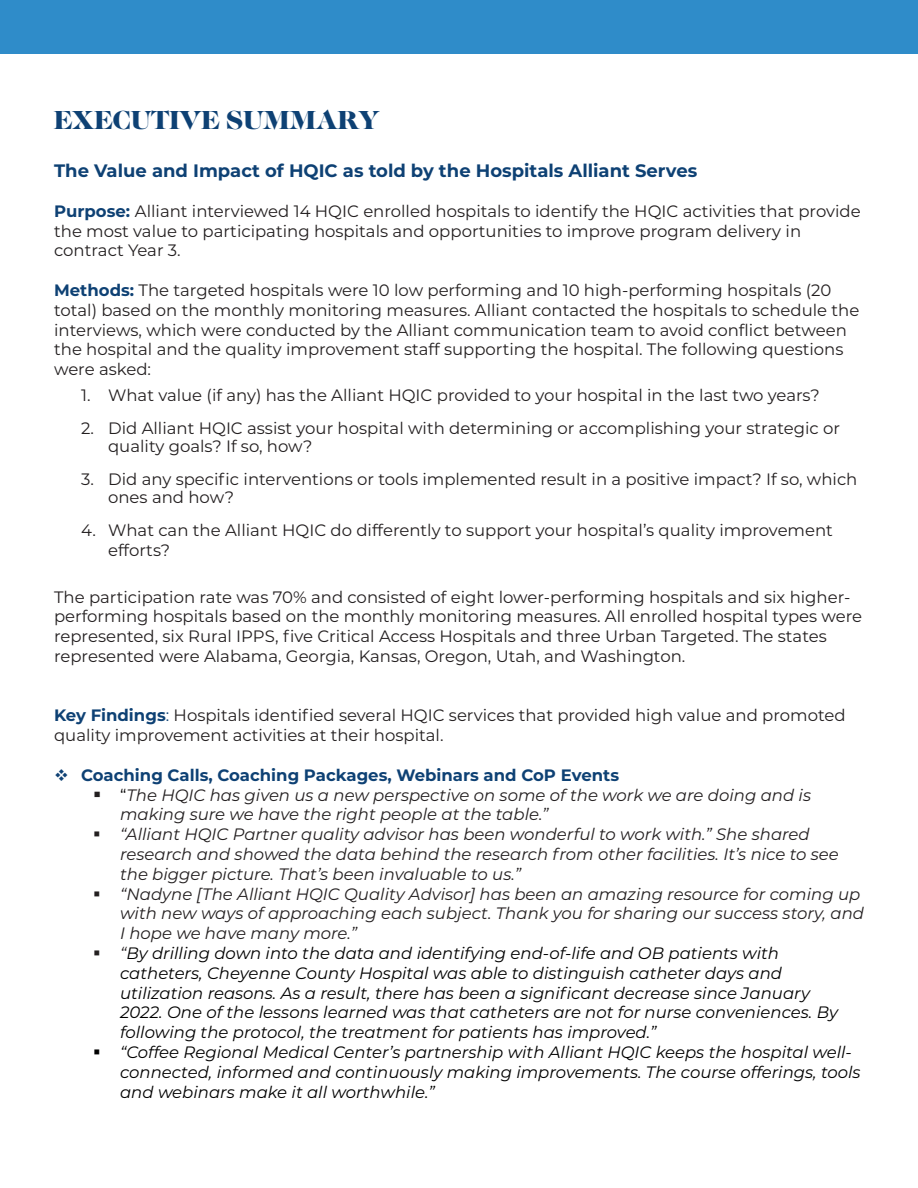
<style>
.page{position:relative;width:918px;height:1188px;background:#fff}
.page>*{position:absolute;margin:0;border:0;box-sizing:border-box;transform-origin:0 0}
.t1{font:27px "Caslon Gra D";color:#0e4174}
.t2{font:700 18px "Montserrat";color:#0e4174}
.t3{font:16.5px/19.8px "Montserrat";color:#231f20}
.t4{font:italic 16.5px/19.8px "Montserrat";color:#000}
.t5{font:italic 16.5px/19.8px "Montserrat";color:#231f20}
.t6{font:700 16.5px "Montserrat";color:#0e4174}
.s1{font-weight:700;color:#0e4174}
.s2{color:#0e4174}
.s3{font-style:normal;color:#000}
.s4{color:#231f20}
</style>
<div class="page">
<div style="left:0;top:0;width:918px;height:54px;background:#2f8cc9"></div>
<p class="t1" style="left:54px;top:104px;width:327px">EXECUTIVE SUMMARY</p>
<p class="t2" style="left:54px;top:158px;width:645px">The Value and Impact of HQIC as told by the Hospitals Alliant Serves</p>
<p class="t3" style="left:54px;top:201px;width:808px"><span class="s1">Purpose:</span> Alliant interviewed 14 HQIC enrolled hospitals to identify the HQIC activities that provide the most value to participating hospitals and opportunities to improve program delivery in contract Year 3.</p>
<p class="t3" style="left:54px;top:280px;width:807px"><span class="s1">Methods:</span> The targeted hospitals were 10 low performing and 10 high-performing hospitals (20 total) based on the monthly monitoring measures. Alliant contacted the hospitals to schedule the interviews, which were conducted by the Alliant communication team to avoid conflict between the hospital and the quality improvement staff supporting the hospital. The following questions were asked:</p>
<p class="t3" style="left:81px;top:384px;width:740px">1. What value (if any) has the Alliant HQIC provided to your hospital in the last two years?</p>
<p class="t3" style="left:108px;top:418px;width:734px;line-height:18px;text-indent:-27px">2. Did Alliant HQIC assist your hospital with determining or accomplishing your strategic or quality goals? If so, how?</p>
<p class="t3" style="left:108px;top:469px;width:751px;line-height:18px;text-indent:-27px">3. Did any specific interventions or tools implemented result in a positive impact? If so, which ones and how?</p>
<p class="t3" style="left:108px;top:519px;width:726px;text-indent:-27px">4. What can the Alliant HQIC do differently to support your hospital’s quality improvement efforts?</p>
<p class="t3" style="left:54px;top:586px;width:810px">The participation rate was 70% and consisted of eight lower-performing hospitals and six higher&shy;performing hospitals based on the monthly monitoring measures. All enrolled hospital types were represented, six Rural IPPS, five Critical Access Hospitals and three Urban Targeted. The states represented were Alabama, Georgia, Kansas, Oregon, Utah, and Washington.</p>
<p class="t3" style="left:54px;top:705px;width:793px"><span class="s1">Key Findings</span><span class="s2">:</span> Hospitals identified several HQIC services that provided high value and promoted quality improvement activities at their hospital.</p>
<p class="t6" style="left:54px;top:763px;width:566px">❖ Coaching Calls, Coaching Packages, Webinars and CoP Events</p>
<p class="t5" style="left:120px;top:784px;width:692px;text-indent:-27px">▪ <span class="s3">“</span>The HQIC has given us a new perspective on some of the work we are doing and is making sure we have the right people at the table.”</p>
<p class="t5" style="left:120px;top:824px;width:720px;text-indent:-27px">▪ “Alliant HQIC Partner quality advisor has been wonderful to work with.” She shared research and showed the data behind the research from other facilities. It’s nice to see the bigger picture. That’s been invaluable to us.”</p>
<p class="t5" style="left:120px;top:883px;width:745px;text-indent:-27px">▪ “Nadyne [The Alliant HQIC Quality Advisor] has been an amazing resource for coming up with new ways of approaching each subject. Thank you for sharing our success story, and<br>I hope we have many more.”</p>
<p class="t4" style="left:120px;top:943px;width:720px;text-indent:-27px"><span class="s4">▪ “</span>By drilling down into the data and identifying end-of-life and OB patients with catheters, Cheyenne County Hospital was able to distinguish catheter days and utilization reasons. As a result, there has been a significant decrease since January 2022. One of the lessons learned was that catheters are not for nurse conveniences. By following the protocol, the treatment for patients has improved.”</p>
<p class="t4" style="left:120px;top:1042px;width:742px;text-indent:-27px">▪ “Coffee Regional Medical Center’s partnership with Alliant HQIC keeps the hospital well&shy;connected, informed and continuously making improvements. The course offerings, tools and webinars make it all worthwhile.”</p>
</div>
